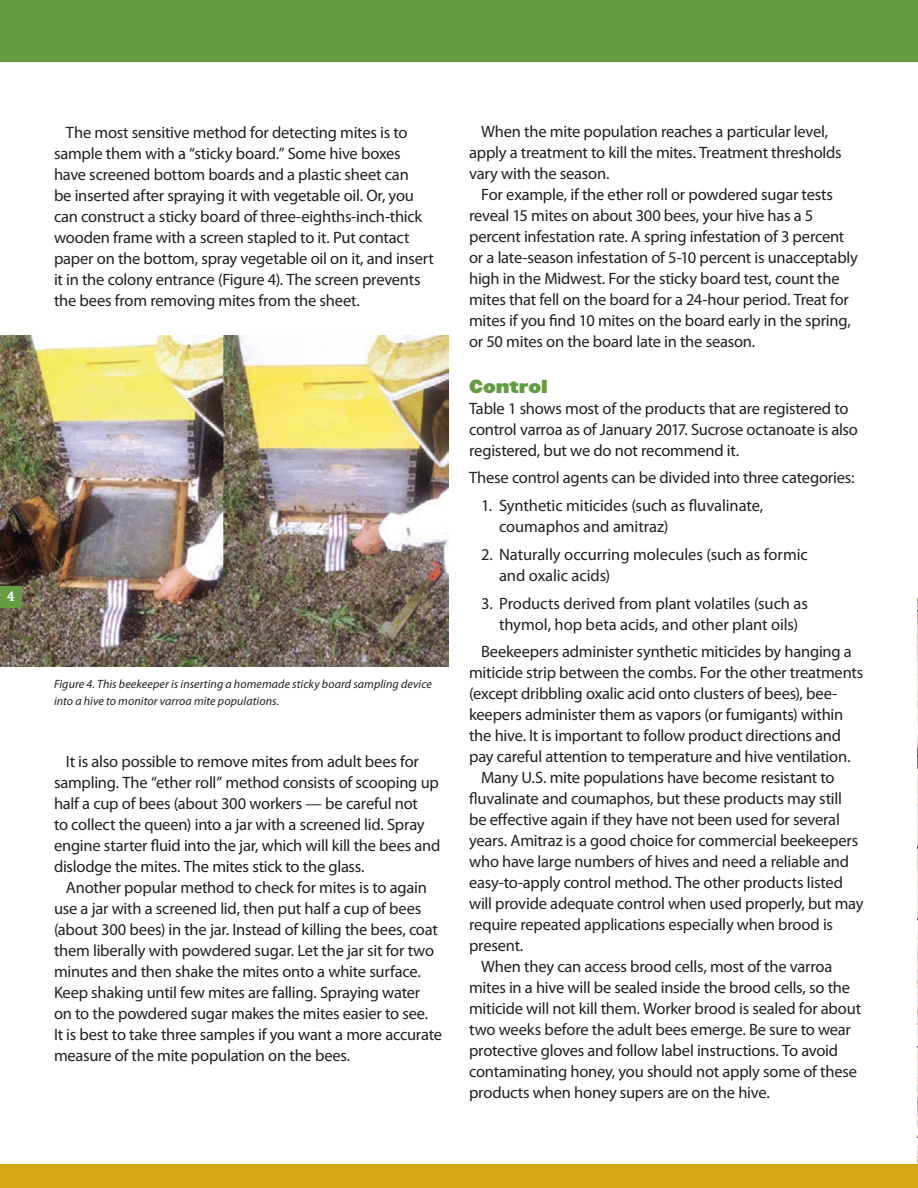
<style>
.page{position:relative;width:918px;height:1188px;background:#fff}
.page>*{position:absolute;margin:0;border:0;box-sizing:border-box;transform-origin:0 0}
.Body_Copy{font:16.5px/21px "Myriad Pro";letter-spacing:-.015em;color:#231f20}
.Body_9_12_P1{font:16.5px "Champion HTF Heavyweight";letter-spacing:.005em;color:#649b43}
.t1{font:15px "Rosewood Std Fill";color:#fff;scale:1.1 1}
.Body_Copy-2{font:italic 12px/16.5px "Myriad Pro";letter-spacing:.005em;color:#231f20}
</style>
<div class="page">
<img style="left:917px;top:597px;width:1px;height:567px">
<img style="left:0;top:335px;width:449px;height:332px">
<div style="left:0;top:0;width:918px;height:61px;background:#649b43"></div>
<div style="left:0;top:1164px;width:918px;height:24px;background:#d5a616"></div>
<div style="left:0;top:586px;width:22px;height:22px;background:#649b43"></div>
<p class="t1" style="left:7px;top:588px;width:9px">4</p>
<p class="Body_Copy" style="left:54px;top:121px;width:381px;text-indent:12px">The most sensitive method for detecting mites is to sample them with a “sticky board.” Some hive boxes have screened bottom boards and a plastic sheet can<br>be inserted after spraying it with vegetable oil. Or, you can construct a sticky board of three-eighths-inch-thick wooden frame with a screen stapled to it. Put contact paper on the bottom, spray vegetable oil on it, and insert it in the colony entrance (Figure 4). The screen prevents the bees from removing mites from the sheet.</p>
<p class="Body_Copy-2" style="left:54px;top:676px;width:379px">Figure 4. This beekeeper is inserting a homemade sticky board sampling device into a hive to monitor varroa mite populations.</p>
<p class="Body_Copy" style="left:66px;top:750px;width:355px">It is also possible to remove mites from adult bees for</p>
<p class="Body_Copy" style="left:54px;top:771px;width:386px">sampling. The “ether roll” method consists of scooping up</p>
<p class="Body_Copy" style="left:54px;top:792px;width:365px">half a cup of bees (about 300 workers — be careful not</p>
<p class="Body_Copy" style="left:54px;top:813px;width:372px">to collect the queen) into a jar with a screened lid. Spray</p>
<p class="Body_Copy" style="left:54px;top:834px;width:388px">engine starter fluid into the jar, which will kill the bees and</p>
<p class="Body_Copy" style="left:54px;top:855px;width:312px">dislodge the mites. The mites stick to the glass.</p>
<p class="Body_Copy" style="left:66px;top:876px;width:362px">Another popular method to check for mites is to again</p>
<p class="Body_Copy" style="left:54px;top:897px;width:369px">use a jar with a screened lid, then put half a cup of bees</p>
<p class="Body_Copy" style="left:54px;top:918px;width:385px">(about 300 bees) in the jar. Instead of killing the bees, coat</p>
<p class="Body_Copy" style="left:54px;top:939px;width:382px">them liberally with powdered sugar. Let the jar sit for two</p>
<p class="Body_Copy" style="left:54px;top:960px;width:368px">minutes and then shake the mites onto a white surface.</p>
<p class="Body_Copy" style="left:54px;top:981px;width:368px">Keep shaking until few mites are falling. Spraying water</p>
<p class="Body_Copy" style="left:54px;top:1002px;width:376px">on to the powdered sugar makes the mites easier to see.</p>
<p class="Body_Copy" style="left:54px;top:1023px;width:390px">It is best to take three samples if you want a more accurate</p>
<p class="Body_Copy" style="left:54px;top:1044px;width:298px">measure of the mite population on the bees.</p>
<p class="Body_Copy" style="left:481px;top:120px;width:349px">When the mite population reaches a particular level,</p>
<p class="Body_Copy" style="left:469px;top:141px;width:374px">apply a treatment to kill the mites. Treatment thresholds</p>
<p class="Body_Copy" style="left:469px;top:162px;width:142px">vary with the season.</p>
<p class="Body_Copy" style="left:481px;top:183px;width:353px">For example, if the ether roll or powdered sugar tests</p>
<p class="Body_Copy" style="left:469px;top:204px;width:346px">reveal 15 mites on about 300 bees, your hive has a 5</p>
<p class="Body_Copy" style="left:469px;top:225px;width:377px">percent infestation rate. A spring infestation of 3 percent</p>
<p class="Body_Copy" style="left:469px;top:246px;width:390px">or a late-season infestation of 5-10 percent is unacceptably</p>
<p class="Body_Copy" style="left:469px;top:267px;width:372px">high in the Midwest. For the sticky board test, count the</p>
<p class="Body_Copy" style="left:469px;top:288px;width:381px">mites that fell on the board for a 24-hour period. Treat for</p>
<p class="Body_Copy" style="left:469px;top:309px;width:383px">mites if you find 10 mites on the board early in the spring,</p>
<p class="Body_Copy" style="left:469px;top:330px;width:288px">or 50 mites on the board late in the season.</p>
<p class="Body_9_12_P1" style="left:469px;top:375px;width:80px">Control</p>
<p class="Body_Copy" style="left:469px;top:397px;width:390px">Table 1 shows most of the products that are registered to control varroa as of January 2017. Sucrose octanoate is also registered, but we do not recommend it.</p>
<p class="Body_Copy" style="left:469px;top:467px;width:387px">These control agents can be divided into three categories:</p>
<p class="Body_Copy" style="left:499px;top:495px;width:266px;text-indent:-18px">1. Synthetic miticides (such as fluvalinate, coumaphos and amitraz)</p>
<p class="Body_Copy" style="left:499px;top:543px;width:310px;text-indent:-18px">2. Naturally occurring molecules (such as formic and oxalic acids)</p>
<p class="Body_Copy" style="left:481px;top:592px;width:328px;text-align:center">3. Products derived from plant volatiles (such as thymol, hop beta acids, and other plant oils)</p>
<p class="Body_Copy" style="left:481px;top:641px;width:372px">Beekeepers administer synthetic miticides by hanging a</p>
<p class="Body_Copy" style="left:469px;top:662px;width:396px">miticide strip between the combs. For the other treatments</p>
<p class="Body_Copy" style="left:469px;top:683px;width:370px">(except dribbling oxalic acid onto clusters of bees), bee-</p>
<p class="Body_Copy" style="left:469px;top:704px;width:376px">keepers administer them as vapors (or fumigants) within</p>
<p class="Body_Copy" style="left:469px;top:725px;width:374px">the hive. It is important to follow product directions and</p>
<p class="Body_Copy" style="left:469px;top:746px;width:383px">pay careful attention to temperature and hive ventilation.</p>
<p class="Body_Copy" style="left:481px;top:767px;width:355px">Many U.S. mite populations have become resistant to</p>
<p class="Body_Copy" style="left:469px;top:788px;width:374px">fluvalinate and coumaphos, but these products may still</p>
<p class="Body_Copy" style="left:469px;top:809px;width:372px">be effective again if they have not been used for several</p>
<p class="Body_Copy" style="left:469px;top:830px;width:391px">years. Amitraz is a good choice for commercial beekeepers</p>
<p class="Body_Copy" style="left:469px;top:851px;width:381px">who have large numbers of hives and need a reliable and</p>
<p class="Body_Copy" style="left:469px;top:872px;width:375px">easy-to-apply control method. The other products listed</p>
<p class="Body_Copy" style="left:469px;top:893px;width:396px">will provide adequate control when used properly, but may</p>
<p class="Body_Copy" style="left:469px;top:914px;width:365px">require repeated applications especially when brood is</p>
<p class="Body_Copy" style="left:469px;top:935px;width:56px">present.</p>
<p class="Body_Copy" style="left:481px;top:956px;width:353px">When they can access brood cells, most of the varroa</p>
<p class="Body_Copy" style="left:469px;top:977px;width:383px">mites in a hive will be sealed inside the brood cells, so the</p>
<p class="Body_Copy" style="left:469px;top:998px;width:394px">miticide will not kill them. Worker brood is sealed for about</p>
<p class="Body_Copy" style="left:469px;top:1019px;width:383px">two weeks before the adult bees emerge. Be sure to wear</p>
<p class="Body_Copy" style="left:469px;top:1040px;width:371px">protective gloves and follow label instructions. To avoid</p>
<p class="Body_Copy" style="left:469px;top:1061px;width:389px">contaminating honey, you should not apply some of these</p>
<p class="Body_Copy" style="left:469px;top:1082px;width:302px">products when honey supers are on the hive.</p>
</div>
